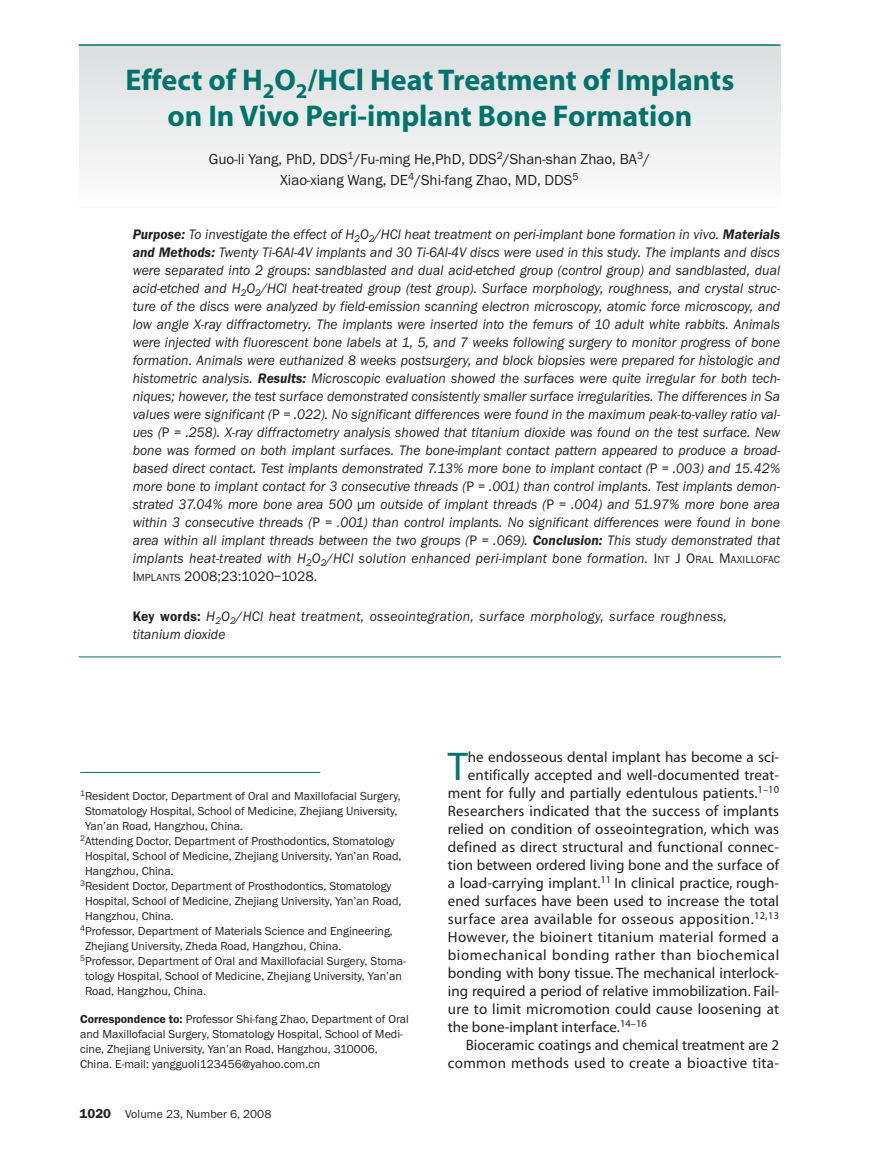
<style>
.page{position:relative;width:878px;height:1175px;background:#fff}
.page>*{position:absolute;margin:0;border:0;box-sizing:border-box;transform-origin:0 0}
.t1{font:40.35px "Myriad";color:#00736a}
.t2{font:700 30px/36px "Myriad";color:#00736a;text-align:center}
.t3{font:15px "Myriad";letter-spacing:.01em;color:#231f1f}
.t4{font:15px/21px "Franklin Gothic EF";color:#231f1f;text-align:center}
.t5{font:15px "Myriad";letter-spacing:.03em;color:#231f1f}
.t6{font:15px "Myriad";letter-spacing:.04em;color:#231f1f}
.t7{font:italic 14.25px/18px "Franklin Gothic EF";letter-spacing:.02em;color:#231f1f;text-align:justify;scale:.95 1}
.t8{font:12px/15px "Franklin Gothic EF";color:#231f1f}
.s1{font-weight:600}
.s2{font-style:normal}
.s3{font-style:normal;font-size:10.65px}
.s4{font-weight:600;font-style:normal}
.s5{font-weight:600;font-size:13.5px}
</style>
<div class="page">
<svg style="left:78px;top:44px;width:703px;height:729px"></svg>
<h2 class="t2" style="left:125px;top:64px;width:610px">Effect of H<sub>2</sub>O<sub>2</sub>/HCl Heat Treatment of Implants on In Vivo Peri-implant Bone Formation</h2>
<p class="t4" style="left:209px;top:150px;width:443px">Guo-li Yang, PhD, DDS<sup>1</sup>/Fu-ming He,PhD, DDS<sup>2</sup>/Shan-shan Zhao, BA<sup>3</sup>/<br>Xiao-xiang Wang, DE<sup>4</sup>/Shi-fang Zhao, MD, DDS<sup>5</sup></p>
<p class="t7" style="left:133px;top:226px;width:683px"><span class="s1">Purpose:</span> To investigate the effect of H<sub>2</sub>O<sub>2</sub>/HCl heat treatment on peri-implant bone formation in vivo. <span class="s1">Materials and Methods:</span> Twenty Ti-6Al-4V implants and 30 Ti-6Al-4V discs were used in this study. The implants and discs were separated into 2 groups: sandblasted and dual acid-etched group (control group) and sandblasted, dual acid-etched and H<sub>2</sub>O<sub>2</sub>/HCl heat-treated group (test group). Surface morphology, roughness, and crystal struc&shy;ture of the discs were analyzed by field-emission scanning electron microscopy, atomic force microscopy, and low angle X-ray diffractometry. The implants were inserted into the femurs of 10 adult white rabbits. Animals were injected with fluorescent bone labels at 1, 5, and 7 weeks following surgery to monitor progress of bone formation. Animals were euthanized 8 weeks postsurgery, and block biopsies were prepared for histologic and histometric analysis. <span class="s1">Results:</span> Microscopic evaluation showed the surfaces were quite irregular for both tech&shy;niques; however, the test surface demonstrated consistently smaller surface irregularities. The differences in Sa values were significant (<span class="s2">P</span> = .022). No significant differences were found in the maximum peak-to-valley ratio val&shy;ues (<span class="s2">P</span> = .258). X-ray diffractometry analysis showed that titanium dioxide was found on the test surface. New bone was formed on both implant surfaces. The bone-implant contact pattern appeared to produce a broad&shy;based direct contact. Test implants demonstrated 7.13% more bone to implant contact (<span class="s2">P</span> = .003) and 15.42% more bone to implant contact for 3 consecutive threads (<span class="s2">P</span> = .001) than control implants. Test implants demon&shy;strated 37.04% more bone area 500 µm outside of implant threads (<span class="s2">P</span> = .004) and 51.97% more bone area within 3 consecutive threads (<span class="s2">P</span> = .001) than control implants. No significant differences were found in bone area within all implant threads between the two groups (<span class="s2">P</span> = .069). <span class="s1">Conclusion:</span> This study demonstrated that implants heat-treated with H<sub>2</sub>O<sub>2</sub>/HCl solution enhanced peri-implant bone formation. <span class="s2">I</span><span class="s3">NT</span> <span class="s2">J O</span><span class="s3">RAL</span> <span class="s2">M</span><span class="s3">AXILLOFAC </span><span class="s2">I</span><span class="s3">MPLANTS</span> <span class="s2">2008;23:1020–1028.</span></p>
<p class="t7" style="left:133px;top:608px;width:627px"><span class="s4">Key words:</span> H<sub>2</sub>O<sub>2</sub>/HCl heat treatment, osseointegration, surface morphology, surface roughness, titanium dioxide</p>
<p class="t8" style="left:80px;top:789px;width:322px"><sup>1</sup>Resident Doctor, Department of Oral and Maxillofacial Surgery,</p>
<p class="t8" style="left:85px;top:804px;width:314px">Stomatology Hospital, School of Medicine, Zhejiang University,</p>
<p class="t8" style="left:85px;top:819px;width:159px">Yan’an Road, Hangzhou, China.</p>
<p class="t8" style="left:80px;top:834px;width:316px"><sup>2</sup>Attending Doctor, Department of Prosthodontics, Stomatology</p>
<p class="t8" style="left:85px;top:849px;width:318px">Hospital, School of Medicine, Zhejiang University, Yan’an Road,</p>
<p class="t8" style="left:85px;top:864px;width:90px">Hangzhou, China.</p>
<p class="t8" style="left:80px;top:879px;width:313px"><sup>3</sup>Resident Doctor, Department of Prosthodontics, Stomatology</p>
<p class="t8" style="left:85px;top:894px;width:318px">Hospital, School of Medicine, Zhejiang University, Yan’an Road,</p>
<p class="t8" style="left:85px;top:909px;width:90px">Hangzhou, China.</p>
<p class="t8" style="left:80px;top:924px;width:314px"><sup>4</sup>Professor, Department of Materials Science and Engineering,</p>
<p class="t8" style="left:85px;top:939px;width:258px">Zhejiang University, Zheda Road, Hangzhou, China.</p>
<p class="t8" style="left:80px;top:954px;width:327px"><sup>5</sup>Professor, Department of Oral and Maxillofacial Surgery, Stoma-</p>
<p class="t8" style="left:85px;top:969px;width:318px">tology Hospital, School of Medicine, Zhejiang University, Yan’an</p>
<p class="t8" style="left:85px;top:984px;width:122px">Road, Hangzhou, China.</p>
<p class="t8" style="left:80px;top:1013px;width:330px"><span class="s1">Correspondence to:</span> Professor Shi-fang Zhao, Department of Oral and Maxillofacial Surgery, Stomatology Hospital, School of Medi&shy;cine, Zhejiang University, Yan’an Road, Hangzhou, 310006, China. E-mail: yangguoli123456@yahoo.com.cn</p>
<p class="t8" style="left:80px;top:1107px;width:193px"><span class="s5">1020</span> Volume 23, Number 6, 2008</p>
<h1 class="t1" style="left:448px;top:751px;width:22px">T</h1>
<p class="t3" style="left:468px;top:751px;width:313px">he endosseous dental implant has become a sci-</p>
<p class="t3" style="left:468px;top:769px;width:313px">entifically accepted and well-documented treat-</p>
<p class="t3" style="left:448px;top:787px;width:333px">ment for fully and partially edentulous patients.<sup>1–10</sup></p>
<p class="t3" style="left:448px;top:805px;width:333px">Researchers indicated that the success of implants</p>
<p class="t3" style="left:448px;top:823px;width:333px">relied on condition of osseointegration, which was</p>
<p class="t3" style="left:448px;top:841px;width:333px">defined as direct structural and functional connec-</p>
<p class="t3" style="left:448px;top:859px;width:333px">tion between ordered living bone and the surface of</p>
<p class="t3" style="left:448px;top:877px;width:333px">a load-carrying implant.<sup>11</sup> In clinical practice, rough-</p>
<p class="t3" style="left:448px;top:895px;width:333px">ened surfaces have been used to increase the total</p>
<p class="t5" style="left:448px;top:913px;width:333px">surface area available for osseous apposition.<sup>12,13</sup></p>
<p class="t5" style="left:448px;top:931px;width:333px">However, the bioinert titanium material formed a</p>
<p class="t6" style="left:448px;top:949px;width:333px">biomechanical bonding rather than biochemical</p>
<p class="t3" style="left:448px;top:967px;width:333px">bonding with bony tissue. The mechanical interlock-</p>
<p class="t3" style="left:448px;top:985px;width:333px">ing required a period of relative immobilization. Fail-</p>
<p class="t3" style="left:448px;top:1003px;width:333px">ure to limit micromotion could cause loosening at</p>
<p class="t3" style="left:448px;top:1021px;width:201px">the bone-implant interface.<sup>14–16</sup></p>
<p class="t3" style="left:466px;top:1039px;width:315px">Bioceramic coatings and chemical treatment are 2</p>
<p class="t3" style="left:448px;top:1057px;width:333px">common methods used to create a bioactive tita-</p>
</div>
